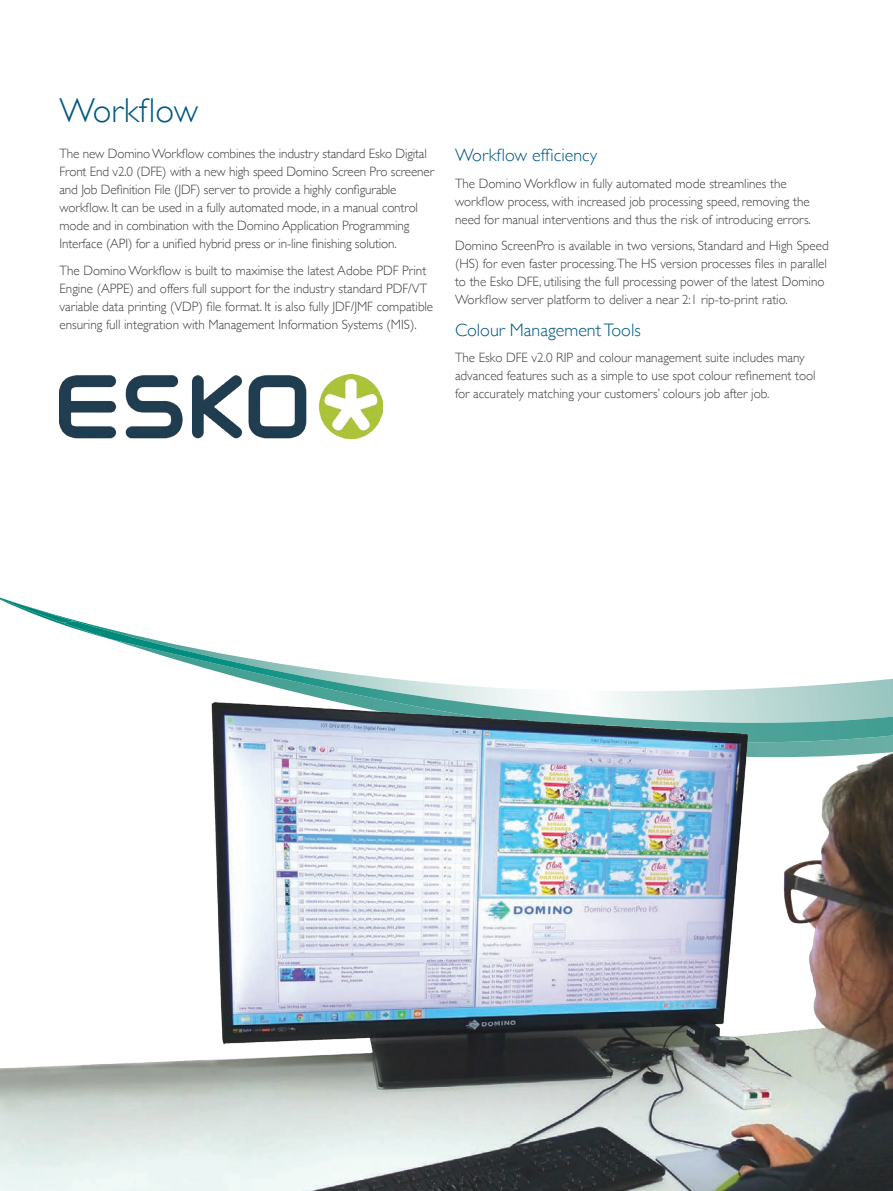
<style>
.page{position:relative;width:893px;height:1191px;background:#fff}
.page>*{position:absolute;margin:0;border:0;box-sizing:border-box;transform-origin:0 0}
.t1{font:300 34.5px "Gill Sans";color:#005883}
.t2{font:300 18px "Gill Sans";color:#005883}
.t3{font:300 13.5px/18px "Gill Sans";color:#3e3e3f}
</style>
<div class="page">
<img style="left:0;top:597px;width:75px;height:26px">
<img style="left:63px;top:621px;width:830px;height:73px">
<img style="left:0;top:694px;width:893px;height:497px">
<img style="left:60px;top:374px;width:322px;height:64px">
<h1 class="t1" style="left:60px;top:83px;width:140px">Workflow</h1>
<p class="t3" style="left:60px;top:144px;width:376px">The new Domino Workflow combines the industry standard Esko Digital Front End v2.0 (DFE) with a new high speed Domino Screen Pro screener and Job Definition File (JDF) server to provide a highly configurable workflow. It can be used in a fully automated mode, in a manual control mode and in combination with the Domino Application Programming Interface (API) for a unified hybrid press or in-line finishing solution.</p>
<p class="t3" style="left:60px;top:261px;width:375px">The Domino Workflow is built to maximise the latest Adobe PDF Print Engine (APPE) and offers full support for the industry standard PDF/VT variable data printing (VDP) file format. It is also fully JDF/JMF compatible ensuring full integration with Management Information Systems (MIS).</p>
<h2 class="t2" style="left:455px;top:141px;width:144px">Workflow efficiency</h2>
<p class="t3" style="left:455px;top:174px;width:357px">The Domino Workflow in fully automated mode streamlines the workflow process, with increased job processing speed, removing the need for manual interventions and thus the risk of introducing errors.</p>
<p class="t3" style="left:455px;top:236px;width:375px">Domino ScreenPro is available in two versions, Standard and High Speed (HS) for even faster processing.The HS version processes files in parallel to the Esko DFE, utilising the full processing power of the latest Domino Workflow server platform to deliver a near 2:1 rip-to-print ratio.</p>
<h2 class="t2" style="left:455px;top:315px;width:187px">Colour Management Tools</h2>
<p class="t3" style="left:455px;top:348px;width:362px">The Esko DFE v2.0 RIP and colour management suite includes many advanced features such as a simple to use spot colour refinement tool for accurately matching your customers’ colours job after job.</p>
</div>
